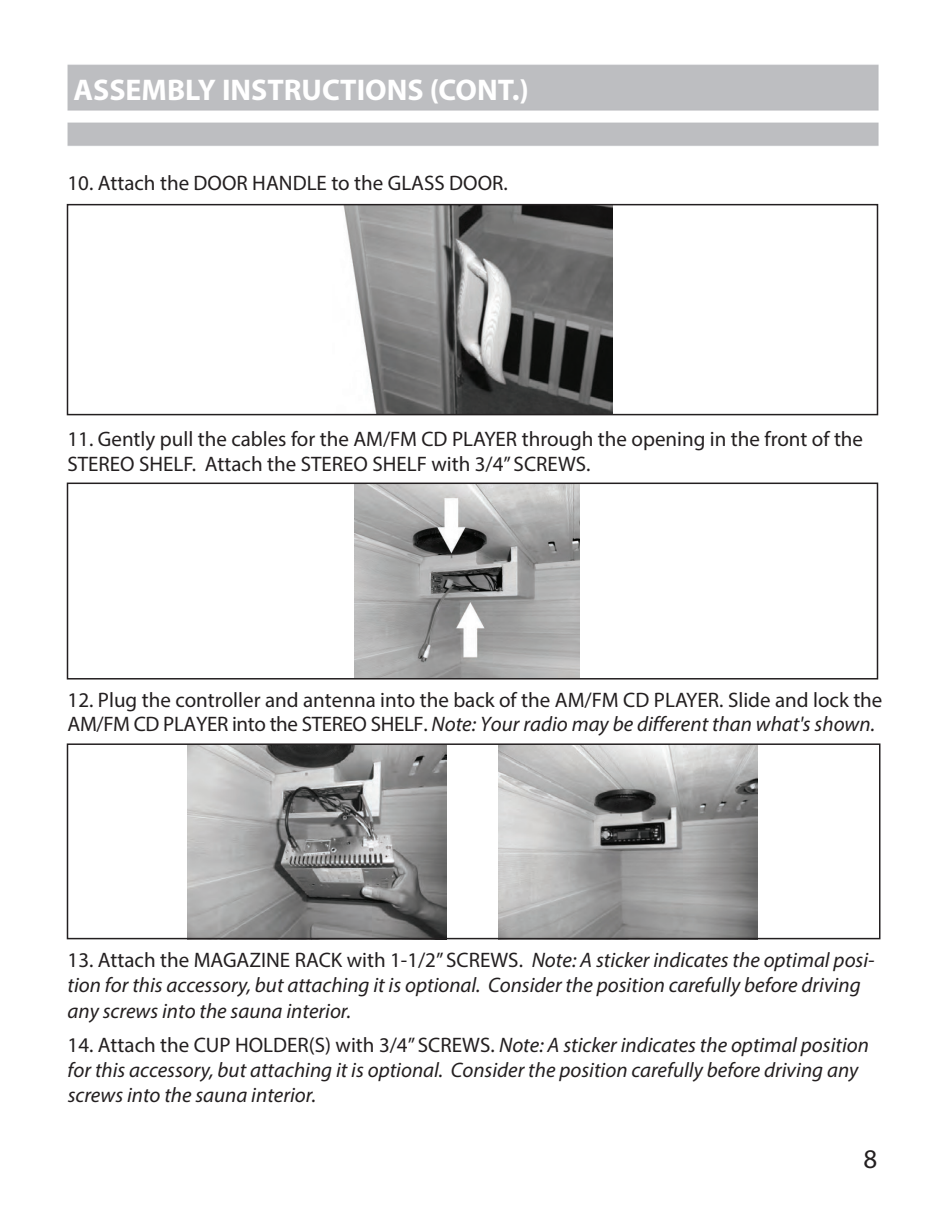
<style>
.page{position:relative;width:945px;height:1215px;background:#fff}
.page>*{position:absolute;margin:0;border:0;box-sizing:border-box;transform-origin:0 0}
.t1{font:700 30px "Myriad Pro";color:#fff}
.t2{font:27px "Myriad Pro";color:#231f20}
.t3{font:italic 21px/25.2px "Myriad Pro";color:#231f20}
.t4{font:21px/25.2px "Myriad Pro";color:#231f20}
.s1{font-style:italic}
.s2{font-style:normal}
</style>
<div class="page">
<img style="left:66px;top:64px;width:815px;height:876px">
<img style="left:187px;top:746px;width:260px;height:190px">
<img style="left:498px;top:746px;width:260px;height:190px">
<img style="left:354px;top:486px;width:226px;height:191px">
<div style="left:67px;top:743px;width:813px;height:196px;border:2px solid #231f20"></div>
<img style="left:333px;top:207px;width:279px;height:205px">
<div style="left:67px;top:204px;width:811px;height:211px;border:2px solid #231f20"></div>
<div style="left:67px;top:483px;width:811px;height:197px;border:2px solid #231f20"></div>
<h1 class="t1" style="left:74px;top:70px;width:457px">ASSEMBLY INSTRUCTIONS (CONT.)</h1>
<p class="t4" style="left:68px;top:170px;width:442px">10. Attach the DOOR HANDLE to the GLASS DOOR.</p>
<p class="t4" style="left:68px;top:426px;width:797px">11. Gently pull the cables for the AM/FM CD PLAYER through the opening in the front of the<br>STEREO SHELF. Attach the STEREO SHELF with 3/4” SCREWS.</p>
<p class="t4" style="left:68px;top:687px;width:816px;line-height:24.3px">12. Plug the controller and antenna into the back of the AM/FM CD PLAYER. Slide and lock the<br>AM/FM CD PLAYER into the STEREO SHELF. <span class="s1">Note: Your radio may be different than what's shown.</span></p>
<p class="t3" style="left:68px;top:947px;width:809px"><span class="s2">13. Attach the MAGAZINE RACK with 1-1/2” SCREWS.</span> Note: A sticker indicates the optimal posi&shy;tion for this accessory, but attaching it is optional. Consider the position carefully before driving any screws into the sauna interior.</p>
<p class="t3" style="left:68px;top:1032px;width:803px"><span class="s2">14. Attach the CUP HOLDER(S) with 3/4” SCREWS.</span> Note: A sticker indicates the optimal position for this accessory, but attaching it is optional. Consider the position carefully before driving any screws into the sauna interior.</p>
<p class="t2" style="left:864px;top:1142px;width:15px">8</p>
</div>
